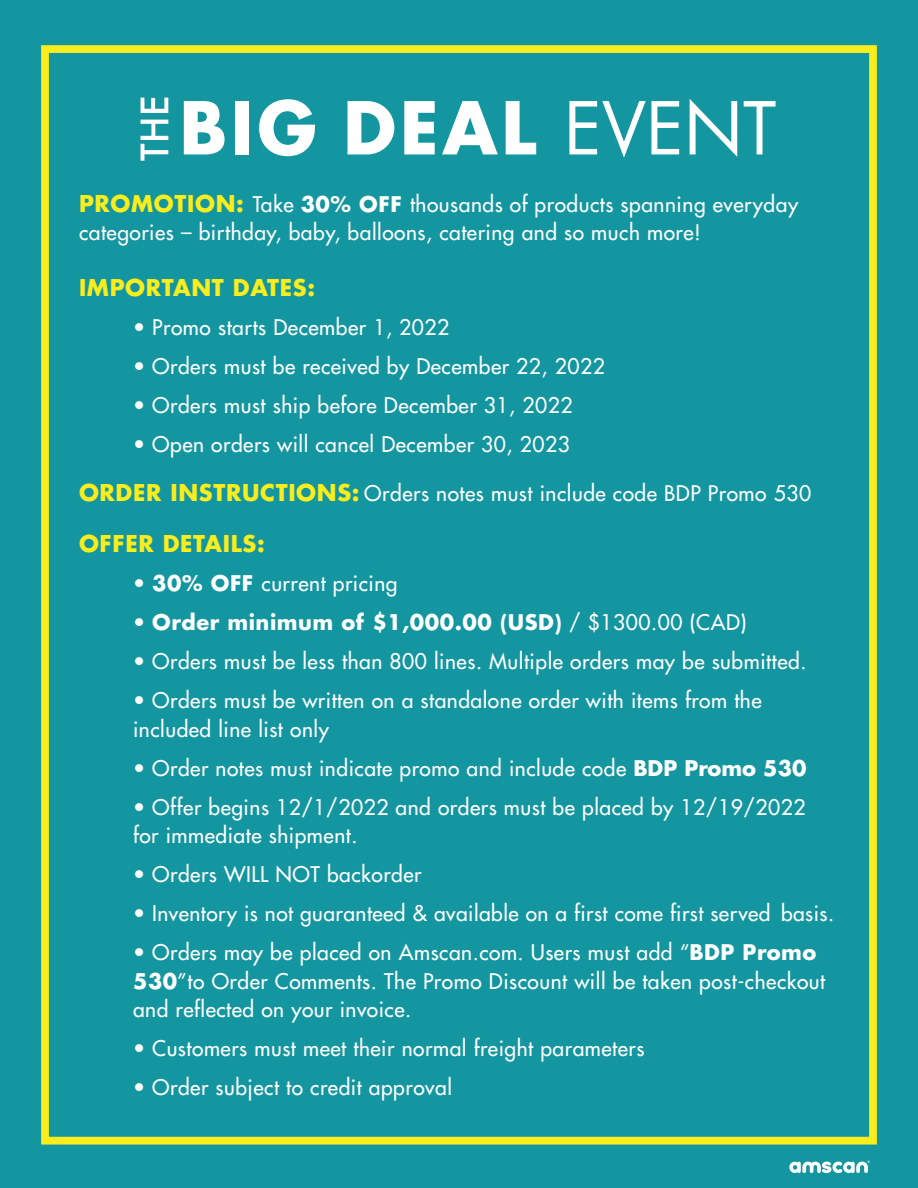
<style>
.page{position:relative;width:918px;height:1188px;background:#1396a0}
.page>*{position:absolute;margin:0;border:0;box-sizing:border-box;transform-origin:0 0}
.t1{font:700 70.8px "Futura";letter-spacing:.05em;color:#fff}
.t2{font:700 22.5px "Futura";letter-spacing:.03em;color:#faed1e}
.t3{font:21px/28.5px "Futura";letter-spacing:.025em;color:#fff}
.t4{font:700 21px "Futura";letter-spacing:.025em;color:#fff}
.t5{font:3.3px "Futura";color:#fff}
.s1{font-weight:400}
.s2{font-weight:700;font-size:22.5px;color:#faed1e}
.s3{font-weight:700}
</style>
<div class="page">
<div style="left:41px;top:45px;width:836px;height:1100px;background:#1396a0;border:8px solid #faed1e"></div>
<svg style="left:141px;top:120px;width:27px;height:41px"></svg>
<svg style="left:141px;top:98px;width:27px;height:15px"></svg>
<svg style="left:789px;top:1162px;width:79px;height:11px"></svg>
<h1 class="t1" style="left:179px;top:79px;width:598px">BIG DEAL <span class="s1">EVENT</span></h1>
<p class="t3" style="left:79px;top:190px;width:721px"><span class="s2">PROMOTION:</span> Take <span class="s3">30% OFF</span> thousands of products spanning everyday categories – birthday, baby, balloons, catering and so much more!</p>
<p class="t2" style="left:79px;top:272px;width:238px">IMPORTANT DATES:</p>
<p class="t3" style="left:133px;top:313px;width:318px">• Promo starts December 1, 2022</p>
<p class="t3" style="left:133px;top:352px;width:473px">• Orders must be received by December 22, 2022</p>
<p class="t3" style="left:133px;top:391px;width:441px">• Orders must ship before December 31, 2022</p>
<p class="t3" style="left:133px;top:430px;width:438px">• Open orders will cancel December 30, 2023</p>
<p class="t3" style="left:79px;top:479px;width:734px"><span class="s2">ORDER INSTRUCTIONS:</span> Orders notes must include code BDP Promo 530</p>
<p class="t2" style="left:79px;top:528px;width:187px">OFFER DETAILS:</p>
<p class="t3" style="left:133px;top:569px;width:266px">• <span class="s3">30% OFF</span> current pricing</p>
<p class="t4" style="left:133px;top:608px;width:615px"><span class="s1">•</span> Order minimum of $1,000.00 (USD) <span class="s1">/ $1300.00 (CAD)</span></p>
<p class="t3" style="left:133px;top:647px;width:675px">• Orders must be less than 800 lines. Multiple orders may be submitted.</p>
<p class="t3" style="left:133px;top:686px;width:630px">• Orders must be written on a standalone order with items from the included line list only</p>
<p class="t3" style="left:133px;top:754px;width:675px">• Order notes must indicate promo and include code <span class="s3">BDP Promo 530</span></p>
<p class="t3" style="left:133px;top:793px;width:674px">• Offer begins 12/1/2022 and orders must be placed by 12/19/2022 for immediate shipment.</p>
<p class="t3" style="left:133px;top:860px;width:290px">• Orders WILL NOT backorder</p>
<p class="t3" style="left:133px;top:899px;width:703px">• Inventory is not guaranteed &amp; available on a first come first served basis.</p>
<p class="t3" style="left:133px;top:938px;width:694px">• Orders may be placed on Amscan.com. Users must add “<span class="s3">BDP Promo<br>530</span>”to Order Comments. The Promo Discount will be taken post-checkout and reflected on your invoice.</p>
<p class="t3" style="left:133px;top:1034px;width:513px">• Customers must meet their normal freight parameters</p>
<p class="t3" style="left:133px;top:1073px;width:320px">• Order subject to credit approval</p>
<p class="t5" style="left:867px;top:1159px;width:4px">®</p>
</div>
